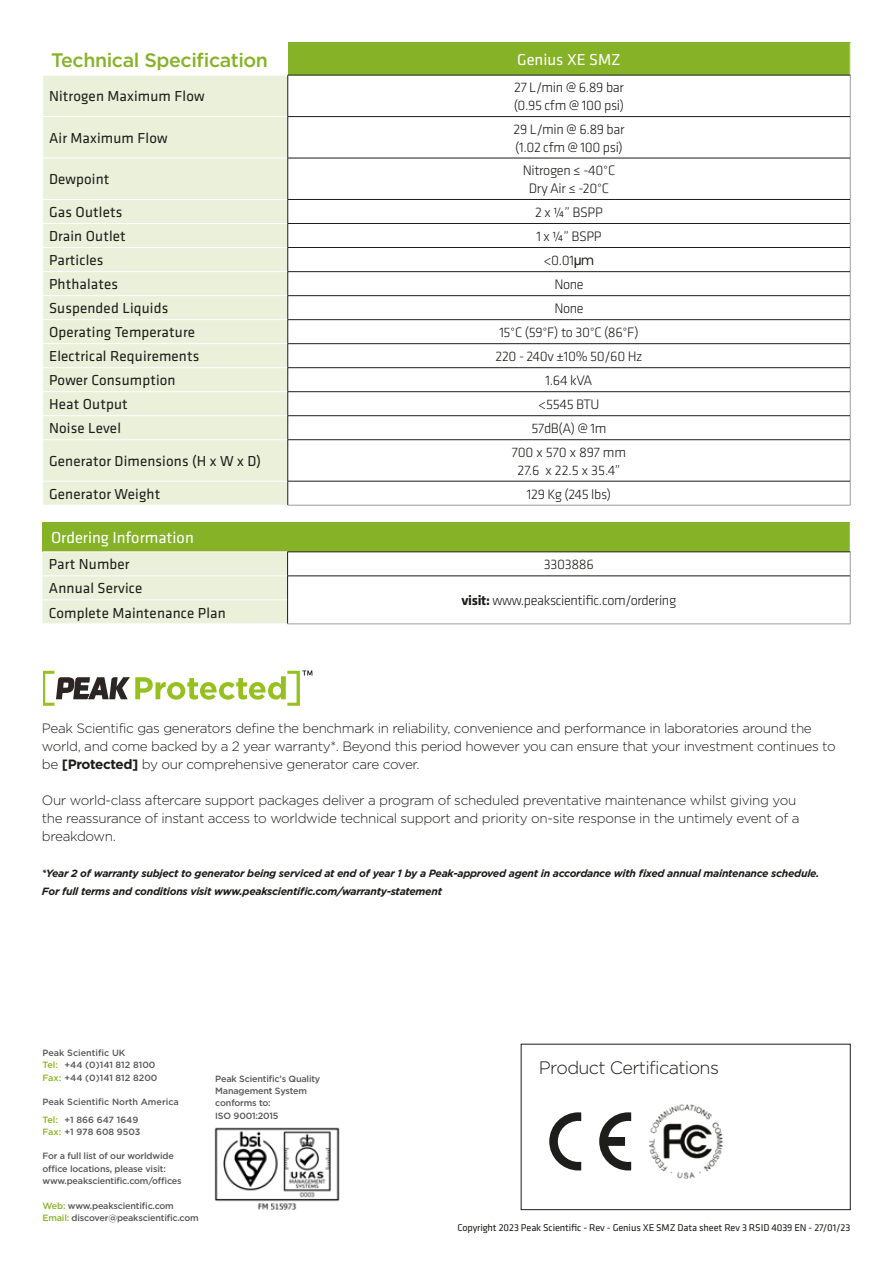
<style>
.page{position:relative;width:893px;height:1263px;background:#fff}
.page>*{position:absolute;margin:0;border:0;box-sizing:border-box;transform-origin:0 0}
.t1{font:500 19.5px "Gotham";letter-spacing:-.02em;color:#86b227}
.t2{font:300 18px "Gotham";letter-spacing:-.035em;color:#1d1d1b}
.t3{font:16.5px "Klavika";color:#fff}
.t4{font:15px "Klavika";letter-spacing:.01em;color:#1d1d1b}
.t5{font:300 14.25px/18px "Klavika";letter-spacing:-.025em;color:#1d1d1b}
.t6{font:300 14.25px/18px "Klavika";letter-spacing:-.005em;color:#1d1d1b;text-align:center}
.t7{font:300 13.5px/18px "Gotham";letter-spacing:-.025em;color:#1d1d1b}
.t8{font:italic 700 10.5px/18px "Gotham";letter-spacing:-.025em;color:#1d1d1b}
.t9{font:10.2px "Klavika";letter-spacing:-.01em;color:#1d1d1b}
.t10{font:500 9px/12.3px "Gotham";letter-spacing:-.02em;color:#575756}
.t11{font:500 9px/12.3px "Gotham";color:#575756}
.s1{font-family:"Gotham";font-weight:400}
.s2{font-weight:700}
.s3{color:#86b227}
</style>
<div class="page">
<div style="left:521px;top:1044px;width:329px;height:166px;border:1px solid #1d1d1b"></div>
<img style="left:214px;top:1127px;width:126px;height:83px">
<div style="left:288px;top:43px;width:562px;height:32px;background:#86b227"></div>
<div style="left:43px;top:76px;width:244px;height:429px;background:#eaf0d9"></div>
<svg style="left:288px;top:76px;width:562px;height:429px"></svg>
<hr style="left:43px;top:116px;width:245px;height:1px;background:#fff">
<hr style="left:43px;top:158px;width:245px;height:1px;background:#fff">
<hr style="left:43px;top:199px;width:245px;height:1px;background:#fff">
<hr style="left:43px;top:223px;width:245px;height:1px;background:#fff">
<hr style="left:43px;top:247px;width:245px;height:1px;background:#fff">
<hr style="left:43px;top:271px;width:245px;height:1px;background:#fff">
<hr style="left:43px;top:295px;width:245px;height:1px;background:#fff">
<hr style="left:43px;top:319px;width:245px;height:1px;background:#fff">
<hr style="left:43px;top:343px;width:245px;height:1px;background:#fff">
<hr style="left:43px;top:367px;width:245px;height:1px;background:#fff">
<hr style="left:43px;top:391px;width:245px;height:1px;background:#fff">
<hr style="left:43px;top:415px;width:245px;height:1px;background:#fff">
<hr style="left:43px;top:439px;width:245px;height:1px;background:#fff">
<hr style="left:43px;top:481px;width:245px;height:1px;background:#fff">
<hr style="left:288px;top:223px;width:562px;height:1px;background:#1d1d1b">
<hr style="left:287px;top:75px;width:1px;height:41px;background:#1d1d1b">
<hr style="left:287px;top:117px;width:1px;height:41px;background:#1d1d1b">
<hr style="left:287px;top:158px;width:1px;height:41px;background:#1d1d1b">
<svg style="left:287px;top:200px;width:1px;height:239px"></svg>
<hr style="left:287px;top:440px;width:1px;height:41px;background:#1d1d1b">
<hr style="left:850px;top:75px;width:1px;height:42px;background:#9d9d9d">
<hr style="left:850px;top:117px;width:1px;height:41px;background:#9d9d9d">
<hr style="left:850px;top:158px;width:1px;height:41px;background:#9d9d9d">
<svg style="left:850px;top:199px;width:1px;height:241px"></svg>
<hr style="left:850px;top:440px;width:1px;height:41px;background:#9d9d9d">
<hr style="left:288px;top:199px;width:562px;height:1px;background:#1d1d1b">
<hr style="left:288px;top:247px;width:562px;height:1px;background:#1d1d1b">
<hr style="left:288px;top:271px;width:562px;height:1px;background:#1d1d1b">
<hr style="left:288px;top:295px;width:562px;height:1px;background:#1d1d1b">
<hr style="left:288px;top:319px;width:562px;height:1px;background:#1d1d1b">
<hr style="left:288px;top:343px;width:562px;height:1px;background:#1d1d1b">
<hr style="left:288px;top:367px;width:562px;height:1px;background:#1d1d1b">
<hr style="left:288px;top:391px;width:562px;height:1px;background:#1d1d1b">
<hr style="left:288px;top:415px;width:562px;height:1px;background:#1d1d1b">
<hr style="left:288px;top:439px;width:562px;height:1px;background:#1d1d1b">
<hr style="left:288px;top:75px;width:562px;height:1px;background:#1d1d1b">
<hr style="left:288px;top:116px;width:562px;height:1px;background:#1d1d1b">
<hr style="left:288px;top:158px;width:562px;height:1px;background:#1d1d1b">
<hr style="left:288px;top:481px;width:562px;height:1px;background:#1d1d1b">
<svg style="left:287px;top:481px;width:1px;height:24px"></svg>
<svg style="left:850px;top:481px;width:1px;height:24px"></svg>
<hr style="left:288px;top:505px;width:562px;height:1px;background:#9d9d9d">
<div style="left:43px;top:522px;width:807px;height:30px;background:#86b227"></div>
<hr style="left:288px;top:624px;width:562px;height:1px;background:#9d9d9d">
<svg style="left:43px;top:552px;width:808px;height:72px"></svg>
<svg style="left:549px;top:1112px;width:32px;height:58px"></svg>
<svg style="left:599px;top:1112px;width:32px;height:58px"></svg>
<img style="left:649px;top:1104px;width:74px;height:75px">
<svg style="left:43px;top:670px;width:269px;height:36px"></svg>
<h1 class="t1" style="left:51px;top:47px;width:218px">Technical Specification</h1>
<p class="t3" style="left:517px;top:49px;width:105px">Genius XE SMZ</p>
<p class="t4" style="left:49px;top:87px;width:157px">Nitrogen Maximum Flow</p>
<p class="t5" style="left:514px;top:78px;width:112px">27 L/min @ 6.89 bar (0.95 cfm @ 100 psi)</p>
<p class="t4" style="left:49px;top:128px;width:120px">Air Maximum Flow</p>
<p class="t5" style="left:513px;top:120px;width:112px">29 L/min @ 6.89 bar (1.02 cfm @ 100 psi)</p>
<p class="t4" style="left:49px;top:170px;width:62px">Dewpoint</p>
<p class="t5" style="left:523px;top:161px;width:94px;text-align:center">Nitrogen ≤ -40°C<br>Dry Air ≤ -20°C</p>
<p class="t4" style="left:49px;top:202px;width:75px">Gas Outlets</p>
<p class="t5" style="left:535px;top:203px;width:69px">2 x ¼” BSPP</p>
<p class="t4" style="left:49px;top:226px;width:78px">Drain Outlet</p>
<p class="t5" style="left:536px;top:227px;width:67px">1 x ¼” BSPP</p>
<p class="t4" style="left:49px;top:250px;width:56px">Particles</p>
<p class="t5" style="left:544px;top:251px;width:52px">&lt;0.01<span class="s1">µm</span></p>
<p class="t4" style="left:49px;top:274px;width:71px">Phthalates</p>
<p class="t5" style="left:554px;top:275px;width:31px">None</p>
<p class="t4" style="left:49px;top:298px;width:121px">Suspended Liquids</p>
<p class="t5" style="left:554px;top:299px;width:31px">None</p>
<p class="t4" style="left:49px;top:322px;width:147px">Operating Temperature</p>
<p class="t5" style="left:499px;top:323px;width:141px">15°C (59°F) to 30°C (86°F)</p>
<p class="t4" style="left:49px;top:346px;width:152px">Electrical Requirements</p>
<p class="t5" style="left:496px;top:347px;width:148px">220 - 240v ±10% 50/60 Hz</p>
<p class="t4" style="left:49px;top:371px;width:128px">Power Consumption</p>
<p class="t5" style="left:546px;top:371px;width:48px">1.64 kVA</p>
<p class="t4" style="left:49px;top:395px;width:80px">Heat Output</p>
<p class="t5" style="left:538px;top:395px;width:62px">&lt;5545 BTU</p>
<p class="t4" style="left:49px;top:419px;width:73px">Noise Level</p>
<p class="t5" style="left:531px;top:419px;width:76px">57dB(A) @ 1m</p>
<p class="t4" style="left:49px;top:451px;width:213px">Generator Dimensions (H x W x D)</p>
<p class="t6" style="left:512px;top:443px;width:116px">700 x 570 x 897 mm<br>27.6 x 22.5 x 35.4”</p>
<p class="t4" style="left:49px;top:484px;width:113px">Generator Weight</p>
<p class="t5" style="left:527px;top:485px;width:86px">129 Kg (245 lbs)</p>
<p class="t3" style="left:51px;top:527px;width:144px">Ordering Information</p>
<p class="t4" style="left:49px;top:555px;width:82px">Part Number</p>
<p class="t5" style="left:544px;top:555px;width:51px">3303886</p>
<p class="t4" style="left:49px;top:579px;width:95px">Annual Service</p>
<p class="t5" style="left:462px;top:591px;width:216px"><span class="s2">visit:</span> www.peakscientific.com/ordering</p>
<p class="t4" style="left:49px;top:603px;width:178px">Complete Maintenance Plan</p>
<p class="t7" style="left:42px;top:719px;width:795px">Peak Scientific gas generators define the benchmark in reliability, convenience and performance in laboratories around the world, and come backed by a 2 year warranty*. Beyond this period however you can ensure that your investment continues to be <span class="s2">[Protected]</span> by our comprehensive generator care cover.</p>
<p class="t7" style="left:42px;top:791px;width:759px">Our world-class aftercare support packages deliver a program of scheduled preventative maintenance whilst giving you the reassurance of instant access to worldwide technical support and priority on-site response in the untimely event of a breakdown.</p>
<p class="t8" style="left:42px;top:864px;width:779px">*Year 2 of warranty subject to generator being serviced at end of year 1 by a Peak-approved agent in accordance with fixed annual maintenance schedule.<br>For full terms and conditions visit www.peakscientific.com/warranty-statement</p>
<p class="t11" style="left:43px;top:1047px;width:116px">Peak Scientific UK<br><span class="s3">Tel:</span> +44 (0)141 812 8100<br><span class="s3">Fax:</span> +44 (0)141 812 8200</p>
<p class="t11" style="left:43px;top:1093px;width:138px;line-height:17.4px">Peak Scientific North America<br><span class="s3">Tel:</span> +1 866 647 1649</p>
<p class="t10" style="left:43px;top:1125px;width:100px"><span class="s3">Fax:</span> +1 978 608 9503</p>
<p class="t10" style="left:43px;top:1150px;width:141px">For a full list of our worldwide office locations, please visit: www.peakscientific.com/offices</p>
<p class="t10" style="left:43px;top:1199px;width:158px"><span class="s3">Web:</span> www.peakscientific.com<br><span class="s3">Email:</span> discover@peakscientific.com</p>
<p class="t10" style="left:215px;top:1072px;width:107px">Peak Scientific’s Quality<br>Management System conforms to:<br>ISO 9001:2015</p>
<h2 class="t2" style="left:539px;top:1057px;width:182px">Product Certifications</h2>
<p class="t9" style="left:457px;top:1221px;width:394px">Copyright 2023 Peak Scientific - Rev - Genius XE SMZ Data sheet Rev 3 RSID 4039 EN - 27/01/23</p>
</div>
